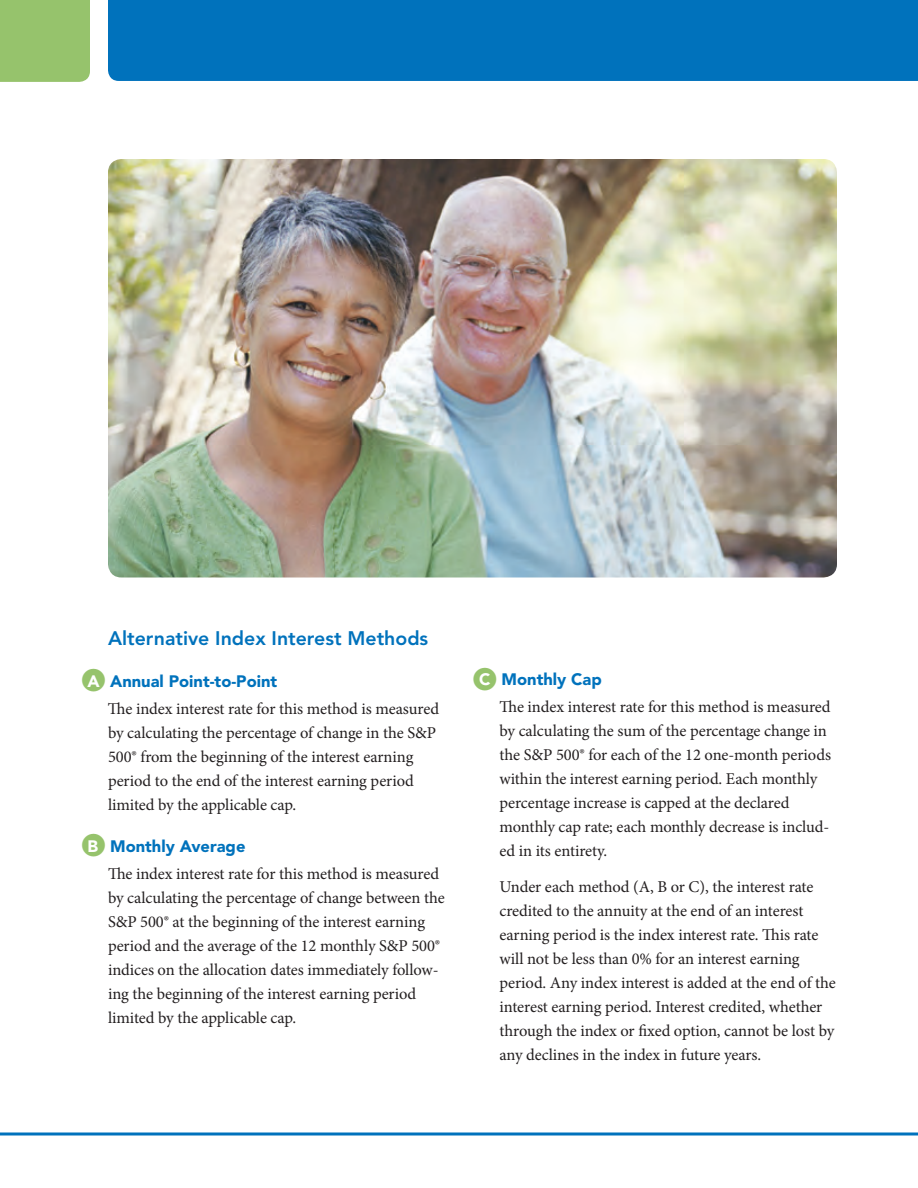
<style>
.page{position:relative;width:918px;height:1188px;background:#fff}
.page>*{position:absolute;margin:0;border:0;box-sizing:border-box;transform-origin:0 0}
.t1{font:800 19.5px "Avenir LT Std";color:#0072bc}
.t2{font:16.5px/24px "Minion Pro";letter-spacing:-.005em;color:#231f20}
.t3{font:900 16.5px "Avenir LT Std";color:#0072bc}
.s1{color:#96c36c}
.s2{color:#fff}
</style>
<div class="page">
<div style="left:108px;top:0;width:810px;height:81px;background:#0072bc"></div>
<div style="left:0;top:0;width:90px;height:82px;background:#96c36c"></div>
<svg style="left:0;top:1132px;width:918px;height:4px"></svg>
<img style="left:108px;top:159px;width:729px;height:419px">
<p class="t1" style="left:108px;top:626px;width:322px">Alternative Index Interest Methods</p>
<p class="t3" style="left:81px;top:671px;width:198px"><span class="s1">●</span><span class="s2">A</span> Annual Point-to-Point</p>
<p class="t2" style="left:108px;top:697px;width:333px">The index interest rate for this method is measured by calculating the percentage of change in the S&amp;P 500® from the beginning of the interest earning period to the end of the interest earning period limited by the applicable cap.</p>
<p class="t3" style="left:81px;top:836px;width:166px"><span class="s1">●</span><span class="s2">B</span> Monthly Average</p>
<p class="t2" style="left:108px;top:862px;width:338px">The index interest rate for this method is measured by calculating the percentage of change between the S&amp;P 500® at the beginning of the interest earning period and the average of the 12 monthly S&amp;P 500® indices on the allocation dates immediately follow&shy;ing the beginning of the interest earning period limited by the applicable cap.</p>
<p class="t3" style="left:472px;top:669px;width:131px"><span class="s1">●</span><span class="s2">C</span> Monthly Cap</p>
<p class="t2" style="left:500px;top:695px;width:333px">The index interest rate for this method is measured by calculating the sum of the percentage change in the S&amp;P 500® for each of the 12 one-month periods within the interest earning period. Each monthly percentage increase is capped at the declared monthly cap rate; each monthly decrease is includ&shy;ed in its entirety.</p>
<p class="t2" style="left:500px;top:875px;width:338px">Under each method (A, B or C), the interest rate credited to the annuity at the end of an interest earning period is the index interest rate. This rate will not be less than 0% for an interest earning period. Any index interest is added at the end of the interest earning period. Interest credited, whether through the index or fixed option, cannot be lost by any declines in the index in future years.</p>
</div>
